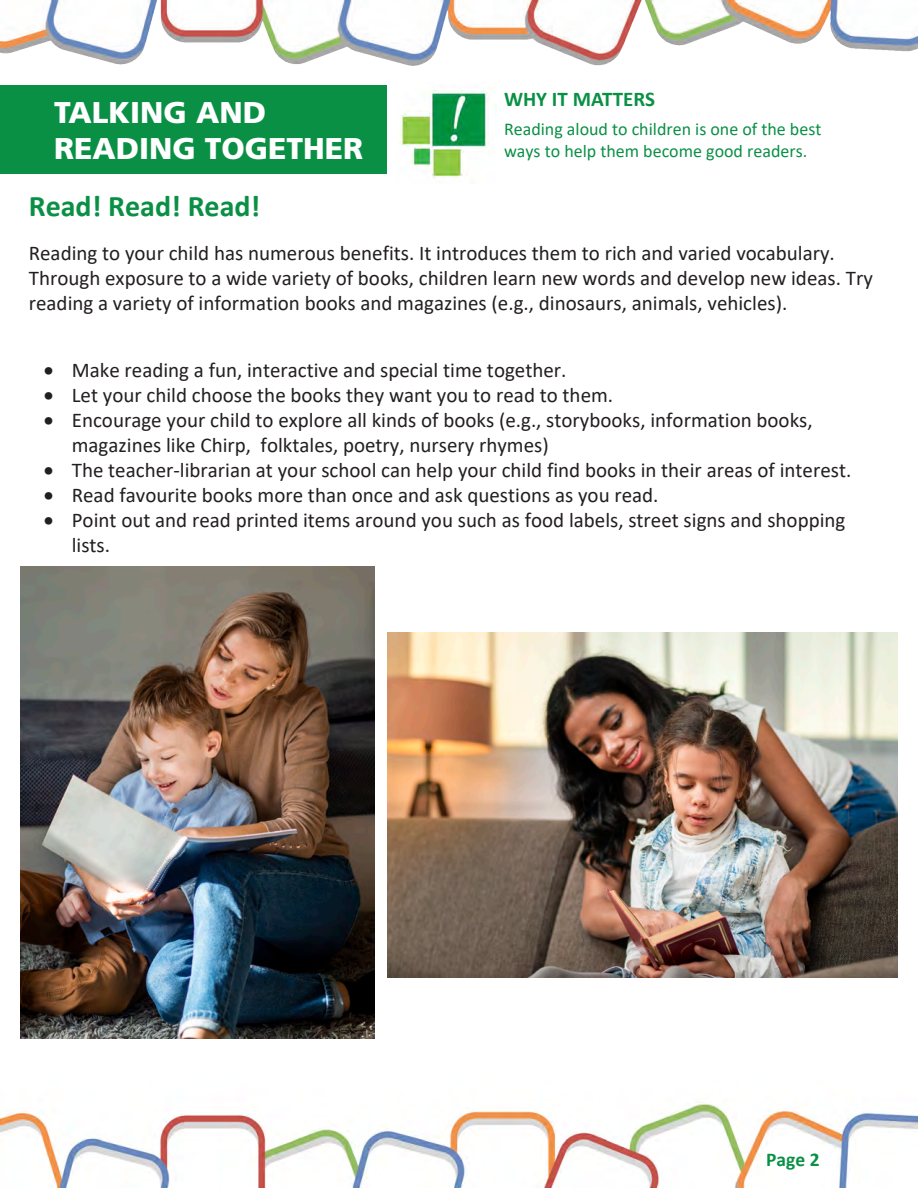
<style>
.page{position:relative;width:918px;height:1188px;background:#fff}
.page>*{position:absolute;margin:0;border:0;box-sizing:border-box;transform-origin:0 0}
.t1{font:900 30px/36px "Frutiger LT Std";color:#fff}
.t2{font:700 30px "Calibri";color:#0a9045}
.t3{font:21px/24.9px "Calibri";color:#231f20}
.t4{font:700 21px "Calibri";color:#0a9045}
.t5{font:700 19.5px "Calibri";color:#0a9045}
.t6{font:18px/21.6px "Calibri";color:#0a9045}
</style>
<div class="page">
<img style="left:0;top:1102px;width:918px;height:86px">
<img style="left:0;top:0;width:918px;height:66px">
<img style="left:399px;top:90px;width:98px;height:92px">
<div style="left:0;top:85px;width:386px;height:89px;background:#0a9045"></div>
<img style="left:21px;top:567px;width:353px;height:471px">
<img style="left:387px;top:632px;width:511px;height:346px">
<h1 class="t1" style="left:54px;top:94px;width:311px">TALKING AND<br>READING TOGETHER</h1>
<p class="t4" style="left:504px;top:84px;width:153px">WHY IT MATTERS</p>
<p class="t6" style="left:504px;top:118px;width:319px">Reading aloud to children is one of the best ways to help them become good readers.</p>
<p class="t2" style="left:29px;top:185px;width:233px">Read! Read! Read!</p>
<p class="t3" style="left:29px;top:240px;width:846px">Reading to your child has numerous benefits. It introduces them to rich and varied vocabulary.<br>Through exposure to a wide variety of books, children learn new words and develop new ideas. Try reading a variety of information books and magazines (e.g., dinosaurs, animals, vehicles).</p>
<p class="t3" style="left:44px;top:357px;width:524px">• Make reading a fun, interactive and special time together.</p>
<p class="t3" style="left:44px;top:382px;width:571px">• Let your child choose the books they want you to read to them.</p>
<p class="t3" style="left:72px;top:407px;width:742px;text-indent:-28px">• Encourage your child to explore all kinds of books (e.g., storybooks, information books, magazines like Chirp, folktales, poetry, nursery rhymes)</p>
<p class="t3" style="left:44px;top:457px;width:809px">• The teacher-librarian at your school can help your child find books in their areas of interest.</p>
<p class="t3" style="left:44px;top:482px;width:616px">• Read favourite books more than once and ask questions as you read.</p>
<p class="t3" style="left:72px;top:507px;width:775px;text-indent:-28px">• Point out and read printed items around you such as food labels, street signs and shopping lists.</p>
<p class="t5" style="left:766px;top:1146px;width:55px">Page 2</p>
</div>
